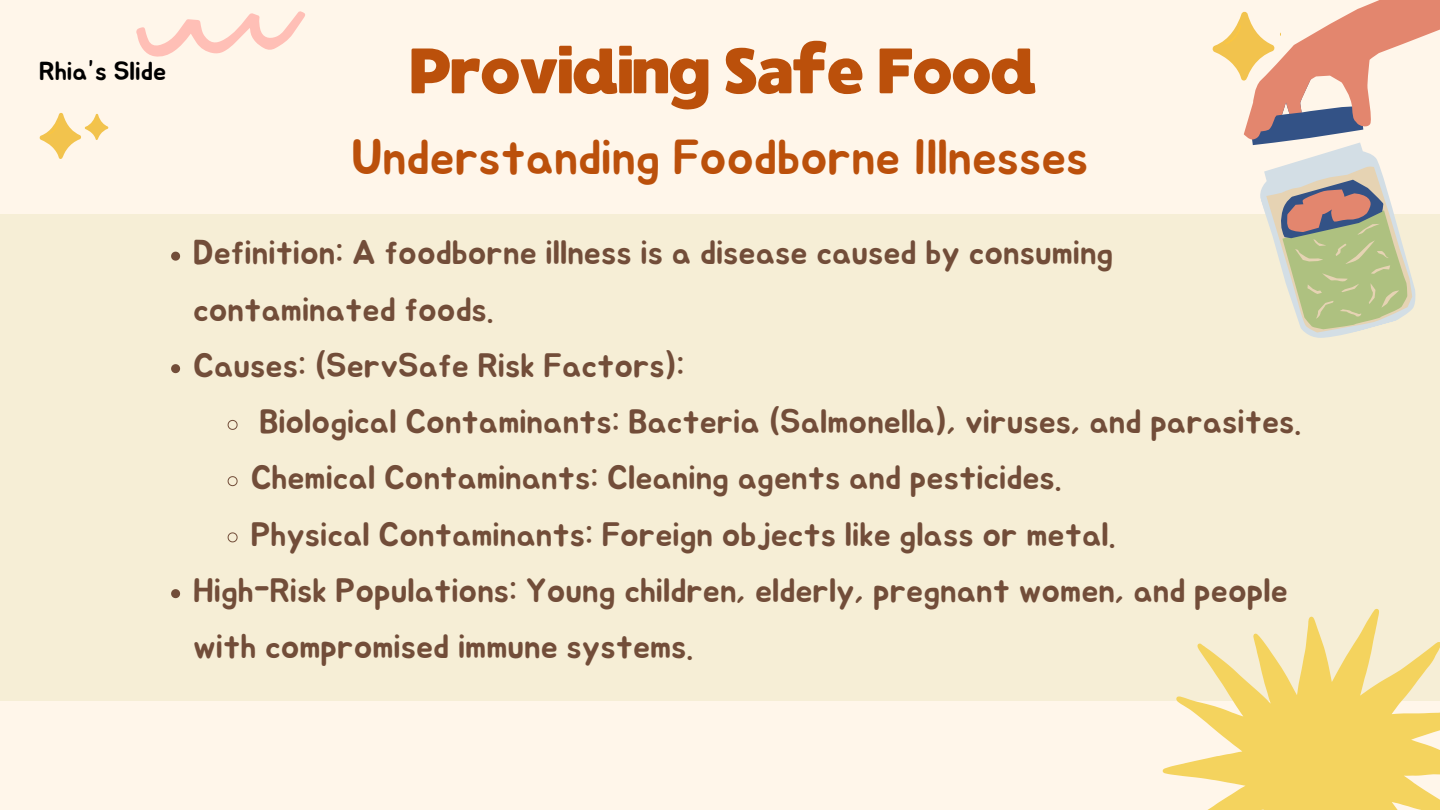
<style>
.page{position:relative;width:1440px;height:810px;background:#fff6ea}
.page>*{position:absolute;margin:0;border:0;box-sizing:border-box;transform-origin:0 0}
.t1{font:64px "MADE Waffle Soft";letter-spacing:-.07em;color:#bb500b}
.t2{font:49px "Jua";color:#bb500b}
.t3{font:33.8px/56.2px "Jua";color:#724d39}
.t4{font:26px "Jua";color:#000}
</style>
<div class="page">
<div style="left:0;top:214px;width:1440px;height:487px;background:#f6eed6"></div>
<svg style="left:1354px;top:0;width:86px;height:37px"></svg>
<svg style="left:1163px;top:609px;width:277px;height:201px;fill:#f4d35e"></svg>
<svg style="left:136px;top:11px;width:169px;height:46px"></svg>
<svg style="left:39px;top:112px;width:70px;height:47px"></svg>
<svg style="left:1212px;top:11px;width:210px;height:327px"></svg>
<svg style="left:171px;top:252px;width:9px;height:9px"></svg>
<svg style="left:171px;top:364px;width:9px;height:9px"></svg>
<svg style="left:227px;top:420px;width:11px;height:10px"></svg>
<svg style="left:227px;top:476px;width:11px;height:11px"></svg>
<svg style="left:227px;top:532px;width:11px;height:11px"></svg>
<svg style="left:171px;top:589px;width:9px;height:9px"></svg>
<p class="t4" style="left:39px;top:59px;width:129px">Rhia”s Slide</p>
<p class="t1" style="left:408px;top:32px;width:632px">Providing Safe Food</p>
<p class="t2" style="left:352px;top:134px;width:738px">Understanding Foodborne Illnesses</p>
<p class="t3" style="left:193px;top:226px;width:922px">Definition: A foodborne illness is a disease caused by consuming contaminated foods.</p>
<h1 class="t3" style="left:193px;top:339px;width:493px">Causes: (ServSafe Risk Factors):</h1>
<p class="t3" style="left:260px;top:395px;width:1043px">Biological Contaminants: Bacteria (Salmonella), viruses, and parasites.</p>
<p class="t3" style="left:251px;top:451px;width:812px">Chemical Contaminants: Cleaning agents and pesticides.</p>
<h2 class="t3" style="left:251px;top:507px;width:866px">Physical Contaminants: Foreign objects like glass or metal.</h2>
<p class="t3" style="left:193px;top:564px;width:1096px">High-Risk Populations: Young children, elderly, pregnant women, and people with compromised immune systems.</p>
</div>
